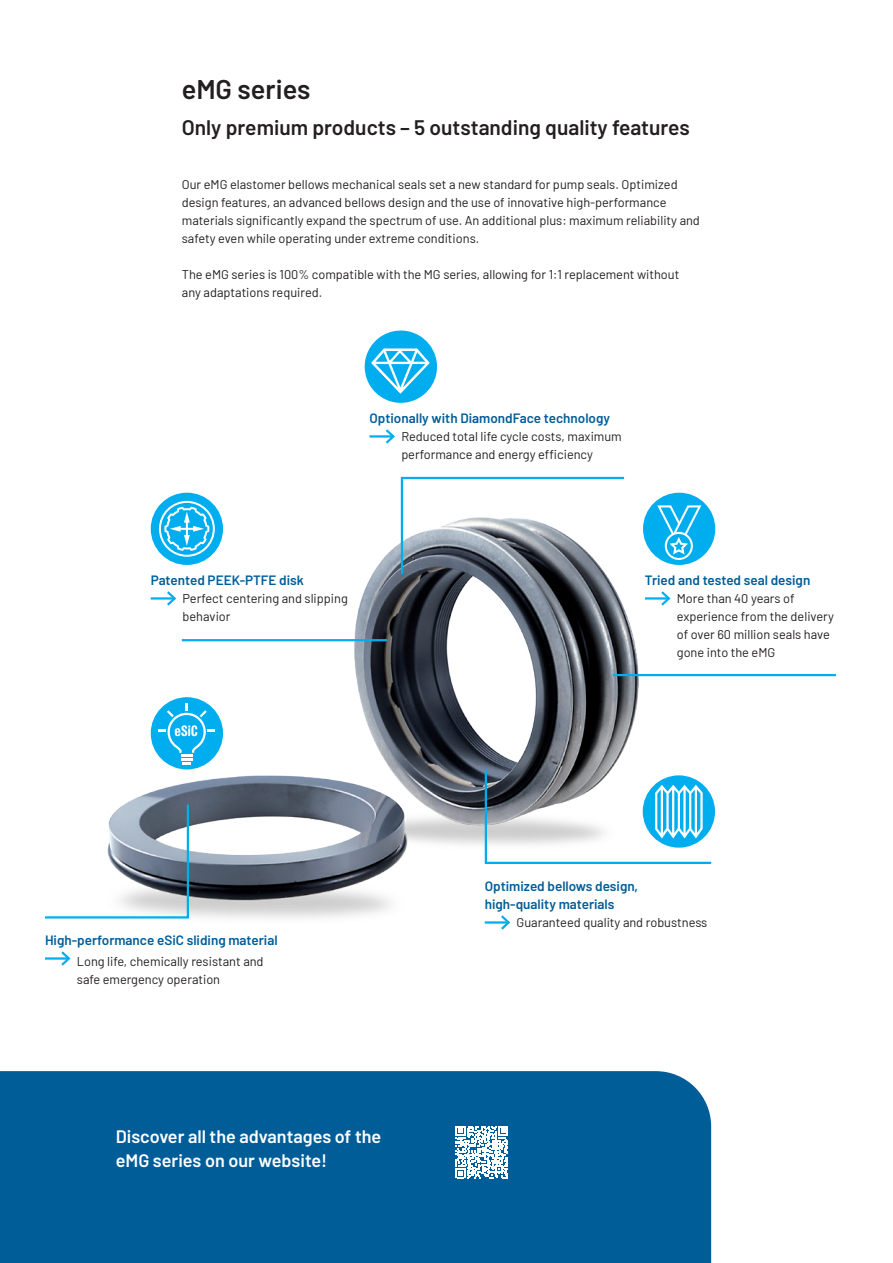
<style>
.page{position:relative;width:893px;height:1263px;background:#fff}
.page>*{position:absolute;margin:0;border:0;box-sizing:border-box;transform-origin:0 0}
.t1{font:600 27px "Barlow";color:#231f20}
.t2{font:600 21px "Barlow";color:#231f20}
.t3{font:600 18px/24px "Barlow";color:#fff}
.t4{font:600 13.5px/18px "Barlow";color:#005d98}
.t5{font:12.75px/18px "Barlow";color:#231f20}
</style>
<div class="page">
<img style="left:128px;top:492px;width:682px;height:432px">
<div style="left:0;top:1071px;width:711px;height:192px;background:#005d98"></div>
<div style="left:151px;top:493px;width:72px;height:72px;background:#00aeef;border-radius:50%"></div>
<svg style="left:159px;top:501px;width:56px;height:56px"></svg>
<div style="left:643px;top:493px;width:72px;height:72px;background:#00aeef;border-radius:50%"></div>
<div style="left:665px;top:532px;width:28px;height:28px;border:2px solid #fff;border-radius:50%"></div>
<svg style="left:657px;top:505px;width:45px;height:51px"></svg>
<div style="left:151px;top:697px;width:72px;height:72px;background:#00aeef;border-radius:50%"></div>
<svg style="left:158px;top:704px;width:57px;height:60px"></svg>
<svg style="left:365px;top:330px;width:72px;height:73px"></svg>
<hr style="left:182px;top:639px;width:205px;height:2px;background:#00aeef">
<hr style="left:485px;top:921px;width:24px;height:3px;background:#00aeef">
<svg style="left:499px;top:913px;width:13px;height:17px"></svg>
<hr style="left:151px;top:597px;width:24px;height:3px;background:#00aeef">
<svg style="left:165px;top:589px;width:13px;height:19px"></svg>
<hr style="left:645px;top:597px;width:24px;height:3px;background:#00aeef">
<svg style="left:659px;top:589px;width:13px;height:19px"></svg>
<svg style="left:45px;top:802px;width:145px;height:118px"></svg>
<svg style="left:400px;top:476px;width:226px;height:100px"></svg>
<svg style="left:484px;top:767px;width:229px;height:98px"></svg>
<hr style="left:613px;top:674px;width:223px;height:2px;background:#00aeef">
<svg style="left:456px;top:1126px;width:52px;height:52px"></svg>
<hr style="left:369px;top:435px;width:24px;height:3px;background:#00aeef">
<svg style="left:383px;top:429px;width:12px;height:15px"></svg>
<hr style="left:45px;top:957px;width:24px;height:3px;background:#00aeef">
<svg style="left:59px;top:951px;width:12px;height:15px"></svg>
<h1 class="t1" style="left:182px;top:69px;width:130px">eMG series</h1>
<h2 class="t2" style="left:182px;top:112px;width:509px">Only premium products – 5 outstanding quality features</h2>
<p class="t5" style="left:182px;top:174px;width:520px">Our eMG elastomer bellows mechanical seals set a new standard for pump seals. Optimized design features, an advanced bellows design and the use of innovative high-performance materials significantly expand the spectrum of use. An additional plus: maximum reliability and safety even while operating under extreme conditions.</p>
<p class="t5" style="left:182px;top:264px;width:499px">The eMG series is 100% compatible with the MG series, allowing for 1:1 replacement without any adaptations required.</p>
<p class="t4" style="left:369px;top:408px;width:242px">Optionally with DiamondFace technology</p>
<p class="t5" style="left:401px;top:426px;width:222px">Reduced total life cycle costs, maximum performance and energy efficiency</p>
<p class="t4" style="left:151px;top:570px;width:155px">Patented PEEK-PTFE disk</p>
<p class="t5" style="left:183px;top:588px;width:167px">Perfect centering and slipping behavior</p>
<p class="t4" style="left:645px;top:570px;width:167px">Tried and tested seal design</p>
<p class="t5" style="left:677px;top:588px;width:159px">More than 40 years of experience from the delivery of over 60 million seals have gone into the eMG</p>
<p class="t4" style="left:45px;top:930px;width:234px">High-performance eSiC sliding material</p>
<p class="t5" style="left:77px;top:951px;width:188px">Long life, chemically resistant and safe emergency operation</p>
<p class="t4" style="left:485px;top:876px;width:155px">Optimized bellows design, high-quality materials</p>
<p class="t5" style="left:517px;top:912px;width:192px">Guaranteed quality and robustness</p>
<h3 class="t3" style="left:116px;top:1123px;width:267px">Discover all the advantages of the eMG series on our website!</h3>
</div>
